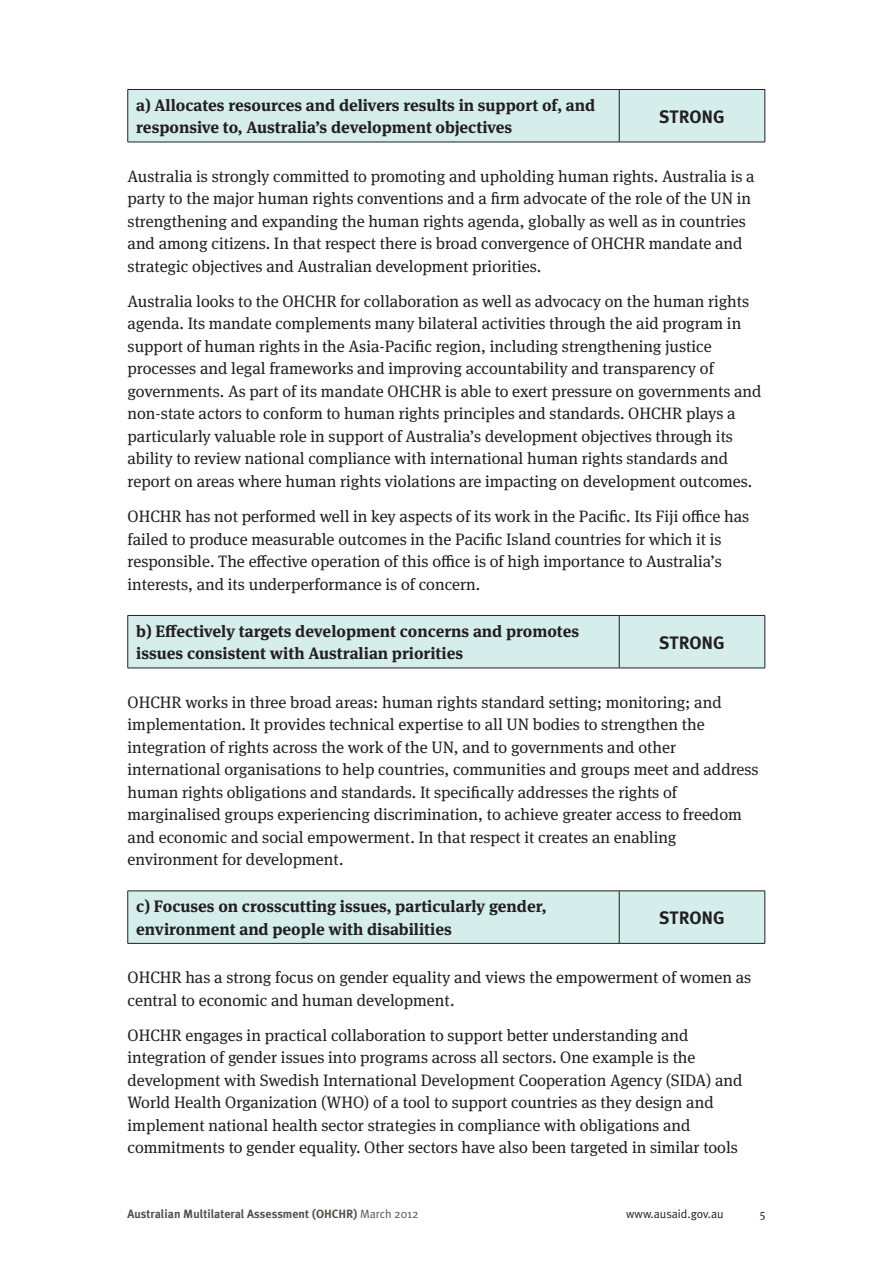
<style>
.page{position:relative;width:893px;height:1263px;background:#fff}
.page>*{position:absolute;margin:0;border:0;box-sizing:border-box;transform-origin:0 0}
._08bbbb_RIGHT_COLUMN{font:700 18px "Meta Plus";color:#231f20}
._04__BODY_TEXT{font:16.5px/22.5px "Meta Serif OT";color:#231f20}
._04__BODY_TEXT-2{font:700 16.5px/22.5px "Meta Serif OT";color:#231f20}
.t1{font:700 12px "Meta Plus";color:#53534a}
.t2{font:12px "Meta Plus Normal";color:#231f20}
.t3{font:12px "Meta Serif OT";color:#231f20}
.s1{font-family:"Meta Plus Normal";font-weight:400}
</style>
<div class="page">
<div style="left:128px;top:90px;width:637px;height:52px;background:#d5edeb"></div>
<hr style="left:128px;top:89px;width:491px;height:1px;background:#231f20">
<hr style="left:619px;top:89px;width:146px;height:1px;background:#231f20">
<hr style="left:619px;top:90px;width:1px;height:52px;background:#231f20">
<hr style="left:128px;top:142px;width:491px;height:1px;background:#231f20">
<hr style="left:619px;top:142px;width:146px;height:1px;background:#231f20">
<hr style="left:127px;top:90px;width:1px;height:52px;background:#231f20">
<hr style="left:765px;top:90px;width:1px;height:52px;background:#231f20">
<div style="left:128px;top:616px;width:637px;height:52px;background:#d5edeb"></div>
<hr style="left:128px;top:615px;width:491px;height:1px;background:#231f20">
<hr style="left:619px;top:615px;width:146px;height:1px;background:#231f20">
<hr style="left:619px;top:616px;width:1px;height:52px;background:#231f20">
<hr style="left:128px;top:668px;width:491px;height:1px;background:#231f20">
<hr style="left:619px;top:668px;width:146px;height:1px;background:#231f20">
<hr style="left:127px;top:616px;width:1px;height:52px;background:#231f20">
<hr style="left:765px;top:616px;width:1px;height:52px;background:#231f20">
<div style="left:128px;top:892px;width:637px;height:51px;background:#d5edeb"></div>
<hr style="left:128px;top:891px;width:491px;height:1px;background:#231f20">
<hr style="left:619px;top:891px;width:146px;height:1px;background:#231f20">
<hr style="left:619px;top:891px;width:1px;height:52px;background:#231f20">
<hr style="left:128px;top:943px;width:491px;height:1px;background:#231f20">
<hr style="left:619px;top:943px;width:146px;height:1px;background:#231f20">
<hr style="left:127px;top:891px;width:1px;height:52px;background:#231f20">
<hr style="left:765px;top:891px;width:1px;height:52px;background:#231f20">
<p class="_04__BODY_TEXT-2" style="left:136px;top:94px;width:460px">a) Allocates resources and delivers results in support of, and responsive to, Australia’s development objectives</p>
<p class="_08bbbb_RIGHT_COLUMN" style="left:659px;top:106px;width:67px">STRONG</p>
<p class="_04__BODY_TEXT" style="left:128px;top:165px;width:629px">Australia is strongly committed to promoting and upholding human rights. Australia is a party to the major human rights conventions and a firm advocate of the role of the UN in strengthening and expanding the human rights agenda, globally as well as in countries and among citizens. In that respect there is broad convergence of OHCHR mandate and strategic objectives and Australian development priorities.</p>
<p class="_04__BODY_TEXT" style="left:128px;top:290px;width:635px">Australia looks to the OHCHR for collaboration as well as advocacy on the human rights agenda. Its mandate complements many bilateral activities through the aid program in support of human rights in the Asia-Pacific region, including strengthening justice processes and legal frameworks and improving accountability and transparency of governments. As part of its mandate OHCHR is able to exert pressure on governments and non-state actors to conform to human rights principles and standards. OHCHR plays a particularly valuable role in support of Australia’s development objectives through its ability to review national compliance with international human rights standards and report on areas where human rights violations are impacting on development outcomes.</p>
<p class="_04__BODY_TEXT" style="left:128px;top:506px;width:623px">OHCHR has not performed well in key aspects of its work in the Pacific. Its Fiji office has failed to produce measurable outcomes in the Pacific Island countries for which it is responsible. The effective operation of this office is of high importance to Australia’s interests, and its underperformance is of concern.</p>
<p class="_04__BODY_TEXT-2" style="left:136px;top:620px;width:444px">b) Effectively targets development concerns and promotes issues consistent with Australian priorities</p>
<p class="_08bbbb_RIGHT_COLUMN" style="left:659px;top:632px;width:67px">STRONG</p>
<p class="_04__BODY_TEXT" style="left:128px;top:691px;width:633px">OHCHR works in three broad areas: human rights standard setting; monitoring; and implementation. It provides technical expertise to all UN bodies to strengthen the integration of rights across the work of the UN, and to governments and other international organisations to help countries, communities and groups meet and address human rights obligations and standards. It specifically addresses the rights of marginalised groups experiencing discrimination, to achieve greater access to freedom and economic and social empowerment. In that respect it creates an enabling environment for development.</p>
<p class="_04__BODY_TEXT-2" style="left:136px;top:895px;width:412px">c) Focuses on crosscutting issues, particularly gender, environment and people with disabilities</p>
<p class="_08bbbb_RIGHT_COLUMN" style="left:659px;top:907px;width:67px">STRONG</p>
<p class="_04__BODY_TEXT" style="left:128px;top:966px;width:625px">OHCHR has a strong focus on gender equality and views the empowerment of women as central to economic and human development.</p>
<p class="_04__BODY_TEXT" style="left:128px;top:1024px;width:616px">OHCHR engages in practical collaboration to support better understanding and integration of gender issues into programs across all sectors. One example is the development with Swedish International Development Cooperation Agency (SIDA) and World Health Organization (WHO) of a tool to support countries as they design and implement national health sector strategies in compliance with obligations and commitments to gender equality. Other sectors have also been targeted in similar tools</p>
<p class="t1" style="left:128px;top:1207px;width:292px">Australian Multilateral Assessment (OHCHR) <span class="s1">March 2012</span></p>
<p class="t2" style="left:626px;top:1207px;width:99px">www.ausaid.gov.au</p>
<p class="t3" style="left:760px;top:1207px;width:7px">5</p>
</div>
